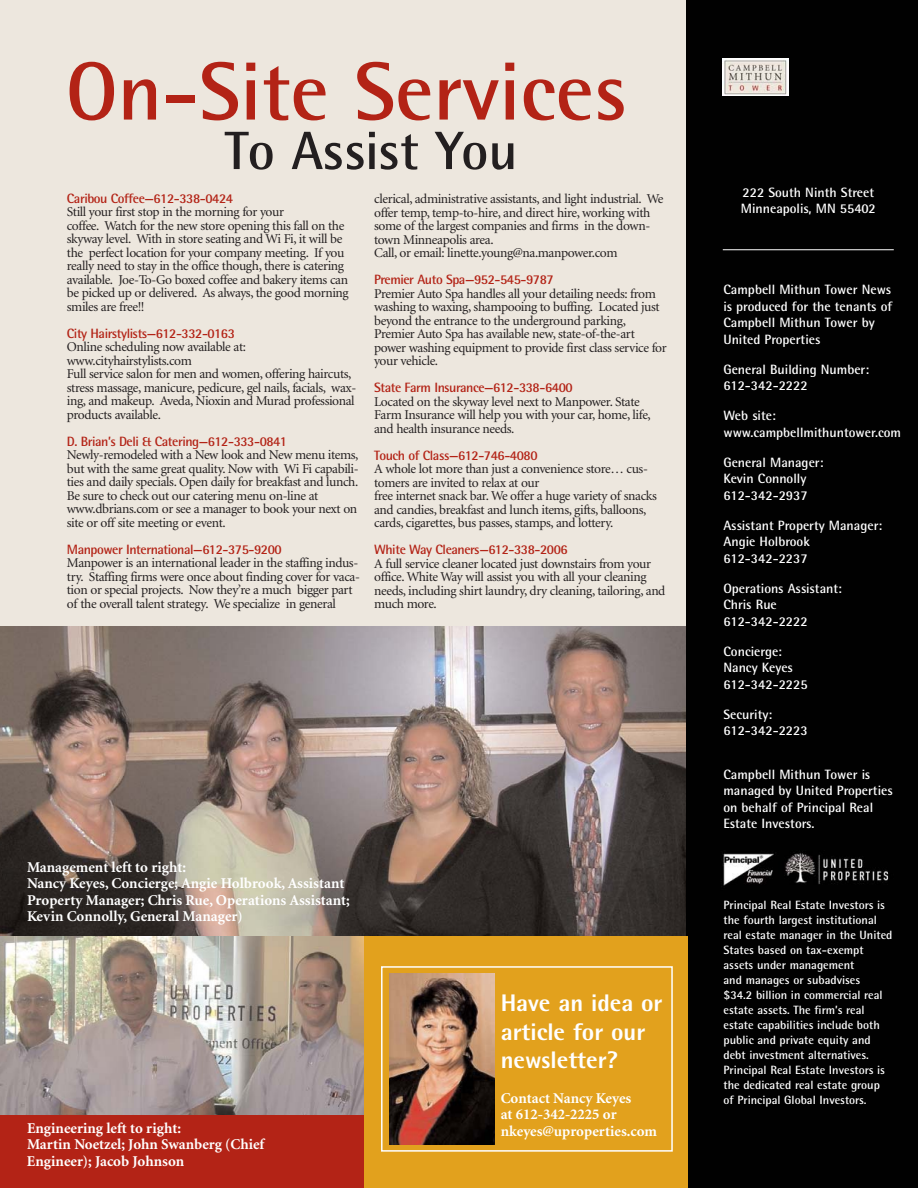
<style>
.page{position:relative;width:918px;height:1188px;background:#fff}
.page>*{position:absolute;margin:0;border:0;box-sizing:border-box;transform-origin:0 0}
.t1{font:700 82.5px "Rotis Semi Sans";color:#b32316}
.t2{font:700 54px "Rotis Semi Sans";letter-spacing:-.02em;color:#231f20}
.t3{font:800 24px/28.5px "Rotis Semi Sans";color:#fff}
.t4{font:700 15px/16.5px "Minion";color:#fff}
.t5{font:13.5px/13.5px "Minion";letter-spacing:-.03em;color:#231f20}
.t6{font:700 13.5px/16.5px "Rotis Semi Sans";color:#fff}
.t7{font:700 13.5px "Rotis Semi Sans";letter-spacing:-.03em;color:#b32316}
.t8{font:700 12px/15px "Rotis Semi Sans";color:#fff}
</style>
<div class="page">
<div style="left:0;top:0;width:696px;height:941px;background:#ede7de"></div>
<div style="left:0;top:628px;width:364px;height:560px;background:#b32316"></div>
<img style="left:0;top:627px;width:687px;height:309px">
<div style="left:687px;top:0;width:231px;height:1188px;background:#010101"></div>
<img style="left:722px;top:58px;width:66px;height:38px">
<hr style="left:723px;top:249px;width:171px;height:1px;background:#fff">
<img style="left:0;top:936px;width:364px;height:179px">
<div style="left:364px;top:936px;width:324px;height:252px;background:#e2a11d"></div>
<div style="left:381px;top:966px;width:292px;height:186px;border:2px solid #fff"></div>
<img style="left:389px;top:974px;width:106px;height:170px">
<h1 class="t1" style="left:66px;top:63px;width:563px">On-Site Services</h1>
<h2 class="t2" style="left:225px;top:132px;width:294px">To Assist You</h2>
<p class="t7" style="left:67px;top:194px;width:168px">Caribou Coffee—612-338-0424</p>
<p class="t5" style="left:67px;top:206px;width:283px">Still your first stop in the morning for your<br>coffee. Watch for the new store opening this fall on the skyway level. With in store seating and Wi Fi, it will be the perfect location for your company meeting. If you really need to stay in the office though, there is catering available. Joe-To-Go boxed coffee and bakery items can be picked up or delivered. As always, the good morning smiles are free!!</p>
<p class="t7" style="left:67px;top:329px;width:170px">City Hairstylists—612-332-0163</p>
<p class="t5" style="left:67px;top:341px;width:291px">Online scheduling now available at: www.cityhairstylists.com<br>Full service salon for men and women, offering haircuts, stress massage, manicure, pedicure, gel nails, facials, wax&shy;ing, and makeup. Aveda, Nioxin and Murad professional products available.</p>
<p class="t7" style="left:67px;top:437px;width:222px">D. Brian’s Deli &amp; Catering—612-333-0841</p>
<p class="t5" style="left:67px;top:449px;width:293px">Newly-remodeled with a New look and New menu items, but with the same great quality. Now with Wi Fi capabili&shy;ties and daily specials. Open daily for breakfast and lunch.<br>Be sure to check out our catering menu on-line at www.dbrians.com or see a manager to book your next on site or off site meeting or event.</p>
<p class="t7" style="left:67px;top:545px;width:216px">Manpower International—612-375-9200</p>
<p class="t5" style="left:67px;top:557px;width:295px">Manpower is an international leader in the staffing indus&shy;try. Staffing firms were once about finding cover for vaca&shy;tion or special projects. Now they’re a much bigger part of the overall talent strategy. We specialize in general</p>
<p class="t5" style="left:374px;top:193px;width:291px">clerical, administrative assistants, and light industrial. We offer temp, temp-to-hire, and direct hire, working with some of the largest companies and firms in the down&shy;town Minneapolis area.<br>Call, or email: linette.young@na.manpower.com</p>
<p class="t7" style="left:374px;top:275px;width:181px">Premier Auto Spa—952-545-9787</p>
<p class="t5" style="left:374px;top:288px;width:294px">Premier Auto Spa handles all your detailing needs: from washing to waxing, shampooing to buffing. Located just beyond the entrance to the underground parking, Premier Auto Spa has available new, state-of-the-art power washing equipment to provide first class service for your vehicle.</p>
<p class="t7" style="left:374px;top:383px;width:200px">State Farm Insurance—612-338-6400</p>
<p class="t5" style="left:374px;top:396px;width:278px">Located on the skyway level next to Manpower. State<br>Farm Insurance will help you with your car, home, life, and health insurance needs.</p>
<p class="t7" style="left:374px;top:450px;width:165px">Touch of Class—612-746-4080</p>
<p class="t5" style="left:374px;top:463px;width:284px">A whole lot more than just a convenience store… cus&shy;tomers are invited to relax at our<br>free internet snack bar. We offer a huge variety of snacks and candies, breakfast and lunch items, gifts, balloons, cards, cigarettes, bus passes, stamps, and lottery.</p>
<p class="t7" style="left:374px;top:545px;width:195px">White Way Cleaners—612-338-2006</p>
<p class="t5" style="left:374px;top:558px;width:293px">A full service cleaner located just downstairs from your office. White Way will assist you with all your cleaning needs, including shirt laundry, dry cleaning, tailoring, and much more.</p>
<p class="t4" style="left:27px;top:860px;width:324px">Management left to right:<br>Nancy Keyes, Concierge; Angie Holbrook, Assistant Property Manager; Chris Rue, Operations Assistant; Kevin Connolly, General Manager)</p>
<p class="t4" style="left:27px;top:1121px;width:239px">Engineering left to right:<br>Martin Noetzel; John Swanberg (Chief<br>Engineer); Jacob Johnson</p>
<h3 class="t3" style="left:501px;top:991px;width:163px">Have an idea or article for our newsletter?</h3>
<p class="t4" style="left:501px;top:1091px;width:158px">Contact Nancy Keyes<br>at 612-342-2225 or nkeyes@uproperties.com</p>
<p class="t6" style="left:741px;top:185px;width:137px">222 South Ninth Street<br>Minneapolis, MN 55402</p>
<p class="t6" style="left:723px;top:283px;width:170px">Campbell Mithun Tower News is produced for the tenants of<br>Campbell Mithun Tower by<br>United Properties</p>
<p class="t6" style="left:723px;top:362px;width:147px">General Building Number:<br>612-342-2222</p>
<p class="t6" style="left:723px;top:409px;width:179px">Web site: www.campbellmithuntower.com</p>
<p class="t6" style="left:723px;top:455px;width:101px">General Manager:<br>Kevin Connolly<br>612-342-2937</p>
<p class="t6" style="left:723px;top:518px;width:160px">Assistant Property Manager:<br>Angie Holbrook<br>612-342-2237</p>
<p class="t6" style="left:723px;top:581px;width:120px">Operations Assistant:<br>Chris Rue<br>612-342-2222</p>
<p class="t6" style="left:723px;top:644px;width:86px">Concierge:<br>Nancy Keyes<br>612-342-2225</p>
<p class="t6" style="left:723px;top:707px;width:86px">Security:<br>612-342-2223</p>
<p class="t6" style="left:723px;top:767px;width:171px">Campbell Mithun Tower is managed by United Properties on behalf of Principal Real<br>Estate Investors.</p>
<p class="t8" style="left:724px;top:899px;width:171px">Principal Real Estate Investors is the fourth largest institutional real estate manager in the United<br>States based on tax-exempt assets under management<br>and manages or subadvises<br>$34.2 billion in commercial real estate assets. The firm’s real estate capabilities include both public and private equity and debt investment alternatives.<br>Principal Real Estate Investors is the dedicated real estate group of Principal Global Investors.</p>
</div>
